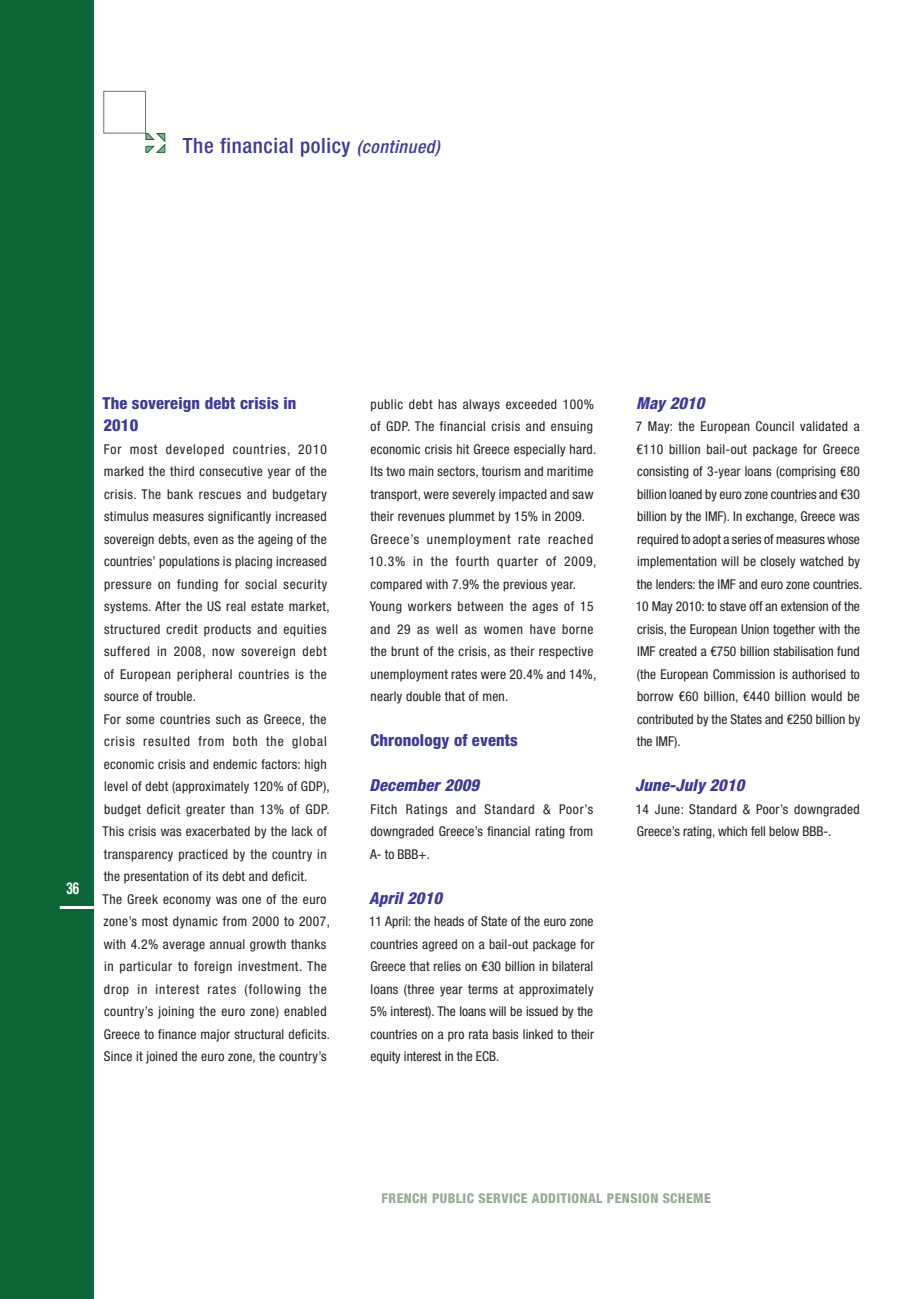
<style>
.page{position:relative;width:914px;height:1299px;background:#fff}
.page>*{position:absolute;margin:0;border:0;box-sizing:border-box;transform-origin:0 0}
._2-TITRE{font:500 condensed 21px "Helvetica Neue LT";letter-spacing:.03em;color:#403997}
._1-INTER{font:800 condensed 16.5px/22.5px "Helvetica Neue LT";letter-spacing:.01em;color:#403997}
._1-INTER-2{font:italic 800 condensed 16.5px "Helvetica Neue LT";letter-spacing:.01em;color:#403997}
.t1{font:700 condensed 16.5px "Helvetica Neue LT";color:#fff;scale:.8 1}
._0-TXT{font:condensed 13.5px/22.5px "Helvetica Neue LT";letter-spacing:.025em;color:#231f20}
._0-TXT-2{font:condensed 13.5px/22.5px "Helvetica Neue LT";letter-spacing:.005em;color:#231f20}
._0-TXT-3{font:condensed 13.5px/22.5px "Helvetica Neue LT";letter-spacing:.06em;color:#231f20}
.t2{font:800 condensed 13.5px "Helvetica Neue LT";letter-spacing:.03em;color:#96ac95}
.s1{font-style:italic;font-size:18px}
</style>
<div class="page">
<div style="left:0;top:0;width:94px;height:1299px;background:#0c6637"></div>
<hr style="left:60px;top:906px;width:34px;height:3px;background:#fff">
<div style="left:103px;top:91px;width:43px;height:42px;border:1px solid #59845f"></div>
<svg style="left:145px;top:133px;width:20px;height:20px"></svg>
<p class="_2-TITRE" style="left:183px;top:133px;width:258px">The financial policy <span class="s1">(continued)</span></p>
<p class="t1" style="left:66px;top:878px;width:18px">36</p>
<p class="_1-INTER" style="left:103px;top:391px;width:195px">The sovereign debt crisis in<br>2010</p>
<p class="_0-TXT" style="left:104px;top:437px;width:227px">For most developed countries, 2010 marked the third consecutive year of the crisis. The bank rescues and budgetary stimulus measures significantly increased sovereign debts, even as the ageing of the countries’ populations is placing increased pressure on funding for social security systems. After the US real estate market, structured credit products and equities suffered in 2008, now sovereign debt of European peripheral countries is the source of trouble.</p>
<p class="_0-TXT" style="left:103px;top:707px;width:229px">For some countries such as Greece, the crisis resulted from both the global economic crisis and endemic factors: high level of debt (approximately 120% of GDP), budget deficit greater than 13% of GDP.<br>This crisis was exacerbated by the lack of transparency practiced by the country in the presentation of its debt and deficit.</p>
<p class="_0-TXT" style="left:103px;top:887px;width:229px">The Greek economy was one of the euro zone’s most dynamic from 2000 to 2007, with 4.2% average annual growth thanks in particular to foreign investment. The drop in interest rates (following the country’s joining the euro zone) enabled Greece to finance major structural deficits.<br>Since it joined the euro zone, the country’s</p>
<p class="_0-TXT" style="left:370px;top:393px;width:227px">public debt has always exceeded 100% of GDP. The financial crisis and ensuing economic crisis hit Greece especially hard.<br>Its two main sectors, tourism and maritime transport, were severely impacted and saw their revenues plummet by 15% in 2009.</p>
<p class="_0-TXT-3" style="left:369px;top:528px;width:229px">Greece’s unemployment rate reached<br>10.3% in the fourth quarter of 2009, compared with 7.9% the previous year.</p>
<p class="_0-TXT" style="left:370px;top:595px;width:228px">Young workers between the ages of 15 and 29 as well as women have borne the brunt of the crisis, as their respective unemployment rates were 20.4% and 14%, nearly double that of men.</p>
<p class="_1-INTER" style="left:370px;top:729px;width:149px">Chronology of events</p>
<p class="_1-INTER-2" style="left:369px;top:775px;width:111px">December 2009</p>
<p class="_0-TXT" style="left:370px;top:797px;width:224px;text-align:justify">Fitch Ratings and Standard &amp; Poor’s downgraded Greece’s financial rating from A- to BBB+.</p>
<p class="_1-INTER-2" style="left:369px;top:887px;width:74px">April 2010</p>
<p class="_0-TXT" style="left:369px;top:910px;width:227px;text-align:justify">11 April: the heads of State of the euro zone countries agreed on a bail-out package for Greece that relies on €30 billion in bilateral loans (three year terms at approximately 5% interest). The loans will be issued by the countries on a pro rata basis linked to their equity interest in the ECB.</p>
<p class="_1-INTER-2" style="left:636px;top:392px;width:70px">May 2010</p>
<p class="_0-TXT-2" style="left:635px;top:415px;width:228px">7 May: the European Council validated a €110 billion bail-out package for Greece consisting of 3-year loans (comprising €80 billion loaned by euro zone countries and €30 billion by the IMF). In exchange, Greece was required to adopt a series of measures whose implementation will be closely watched by the lenders: the IMF and euro zone countries.</p>
<p class="_0-TXT" style="left:635px;top:595px;width:226px;text-align:justify">10 May 2010: to stave off an extension of the crisis, the European Union together with the IMF created a €750 billion stabilisation fund (the European Commission is authorised to borrow €60 billion, €440 billion would be contributed by the States and €250 billion by the IMF).</p>
<p class="_1-INTER-2" style="left:635px;top:775px;width:111px">June-July 2010</p>
<p class="_0-TXT" style="left:635px;top:797px;width:226px">14 June: Standard &amp; Poor’s downgraded<br>Greece’s rating, which fell below BBB-.</p>
<p class="t2" style="left:381px;top:1190px;width:331px">FRENCH PUBLIC SERVICE ADDITIONAL PENSION SCHEME</p>
</div>
